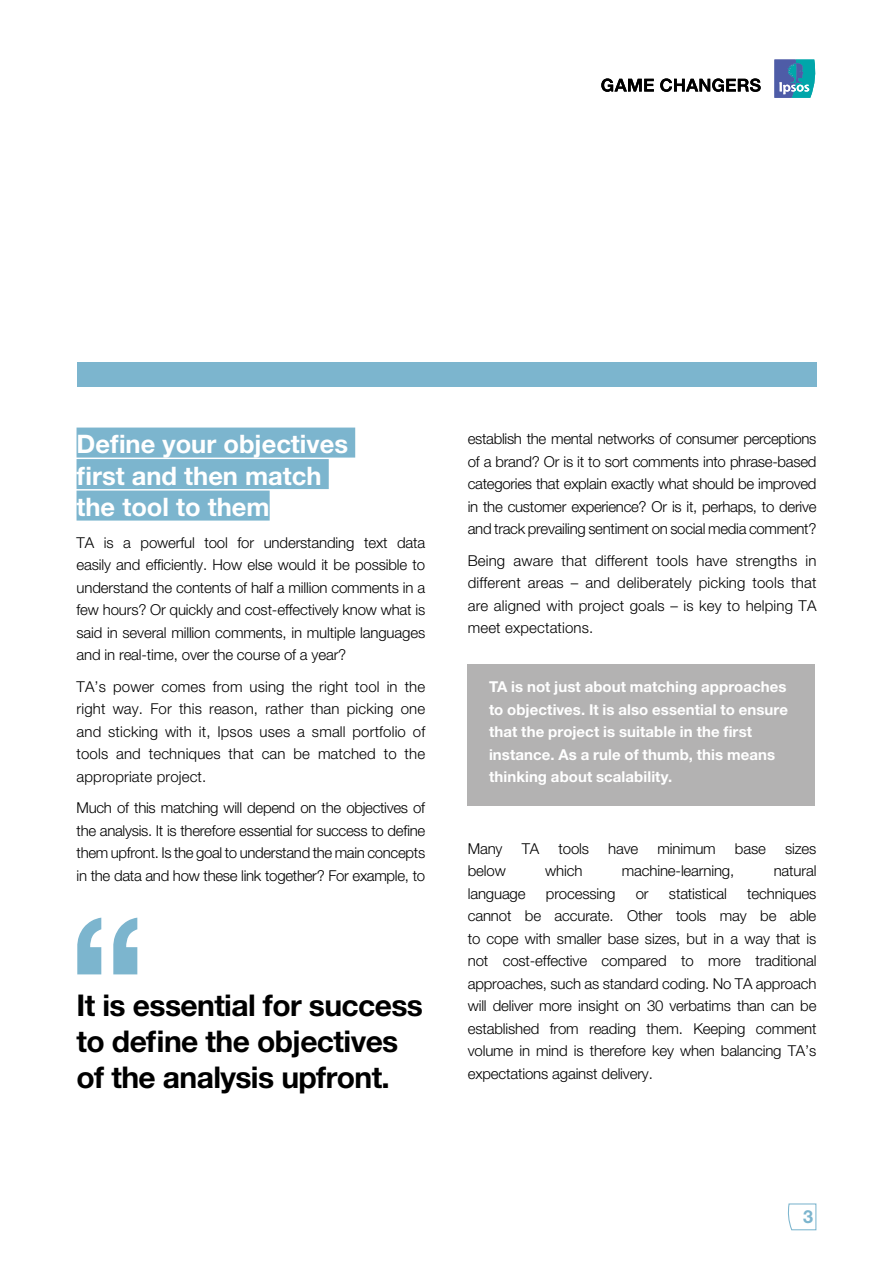
<style>
.page{position:relative;width:893px;height:1263px;background:#fff}
.page>*{position:absolute;margin:0;border:0;box-sizing:border-box;transform-origin:0 0}
.t1{font:700 30px/36px "Helvetica Neue LT Std";letter-spacing:-.02em;color:#000}
.t2{font:700 25.5px/31.5px "Helvetica Neue LT Std";color:#fff}
.t3{font:700 18px "Helvetica Neue LT Std";color:#7cb5ce}
.t4{font:300 15px/22.5px "Helvetica Neue LT Std";letter-spacing:-.01em;color:#000;text-align:justify}
.t5{font:700 15px/22.5px "Helvetica Neue LT Std";letter-spacing:.005em;color:#fff}
</style>
<div class="page">
<div style="left:77px;top:362px;width:739px;height:25px;background:#7cb5ce"></div>
<svg style="left:788px;top:1203px;width:29px;height:28px"></svg>
<svg style="left:774px;top:60px;width:42px;height:38px;background:#4891b4"></svg>
<svg style="left:601px;top:78px;width:160px;height:14px"></svg>
<div style="left:77px;top:428px;width:278px;height:30px;background:#7cb5ce"></div>
<div style="left:77px;top:459px;width:252px;height:30px;background:#7cb5ce"></div>
<div style="left:77px;top:491px;width:193px;height:30px;background:#7cb5ce"></div>
<div style="left:468px;top:665px;width:347px;height:141px;background:#b3b2b2"></div>
<svg style="left:77px;top:918px;width:60px;height:56px"></svg>
<h2 class="t2" style="left:77px;top:428px;width:273px">Define your objectives first and then match the tool to them</h2>
<p class="t4" style="left:77px;top:531px;width:350px">TA is a powerful tool for understanding text data easily and efficiently. How else would it be possible to understand the contents of half a million comments in a few hours? Or quickly and cost-effectively know what is said in several million comments, in multiple languages and in real-time, over the course of a year?</p>
<p class="t4" style="left:77px;top:675px;width:350px">TA’s power comes from using the right tool in the right way. For this reason, rather than picking one and sticking with it, Ipsos uses a small portfolio of tools and techniques that can be matched to the appropriate project.</p>
<p class="t4" style="left:77px;top:796px;width:350px">Much of this matching will depend on the objectives of the analysis. It is therefore essential for success to define them upfront. Is the goal to understand the main concepts in the data and how these link together? For example, to</p>
<h1 class="t1" style="left:77px;top:986px;width:348px">It is essential for success to define the objectives of the analysis upfront.</h1>
<p class="t4" style="left:468px;top:427px;width:350px">establish the mental networks of consumer perceptions of a brand? Or is it to sort comments into phrase-based categories that explain exactly what should be improved in the customer experience? Or is it, perhaps, to derive and track prevailing sentiment on social media comment?</p>
<p class="t4" style="left:468px;top:549px;width:350px">Being aware that different tools have strengths in different areas – and deliberately picking tools that are aligned with project goals – is key to helping TA meet expectations.</p>
<p class="t5" style="left:489px;top:675px;width:301px">TA is not just about matching approaches to objectives. It is also essential to ensure that the project is suitable in the first instance. As a rule of thumb, this means thinking about scalability.</p>
<p class="t4" style="left:468px;top:837px;width:36px">Many</p>
<p class="t4" style="left:522px;top:837px;width:19px">TA</p>
<p class="t4" style="left:559px;top:837px;width:32px">tools</p>
<p class="t4" style="left:608px;top:837px;width:32px">have</p>
<p class="t4" style="left:658px;top:837px;width:60px">minimum</p>
<p class="t4" style="left:735px;top:837px;width:32px">base</p>
<p class="t4" style="left:785px;top:837px;width:33px">sizes</p>
<p class="t4" style="left:468px;top:859px;width:40px">below</p>
<p class="t4" style="left:545px;top:859px;width:39px">which</p>
<p class="t4" style="left:622px;top:859px;width:114px">machine-learning,</p>
<p class="t4" style="left:774px;top:859px;width:44px">natural</p>
<p class="t4" style="left:468px;top:882px;width:59px">language</p>
<p class="t4" style="left:546px;top:882px;width:71px">processing</p>
<p class="t4" style="left:636px;top:882px;width:14px">or</p>
<p class="t4" style="left:669px;top:882px;width:59px">statistical</p>
<p class="t4" style="left:468px;top:882px;width:350px;text-indent:279px">techniques cannot be accurate. Other tools may be able to cope with smaller base sizes, but in a way that is not cost-effective compared to more traditional approaches, such as standard coding. No TA approach will deliver more insight on 30 verbatims than can be established from reading them. Keeping comment volume in mind is therefore key when balancing TA’s expectations against delivery.</p>
<p class="t3" style="left:803px;top:1205px;width:12px">3</p>
</div>
